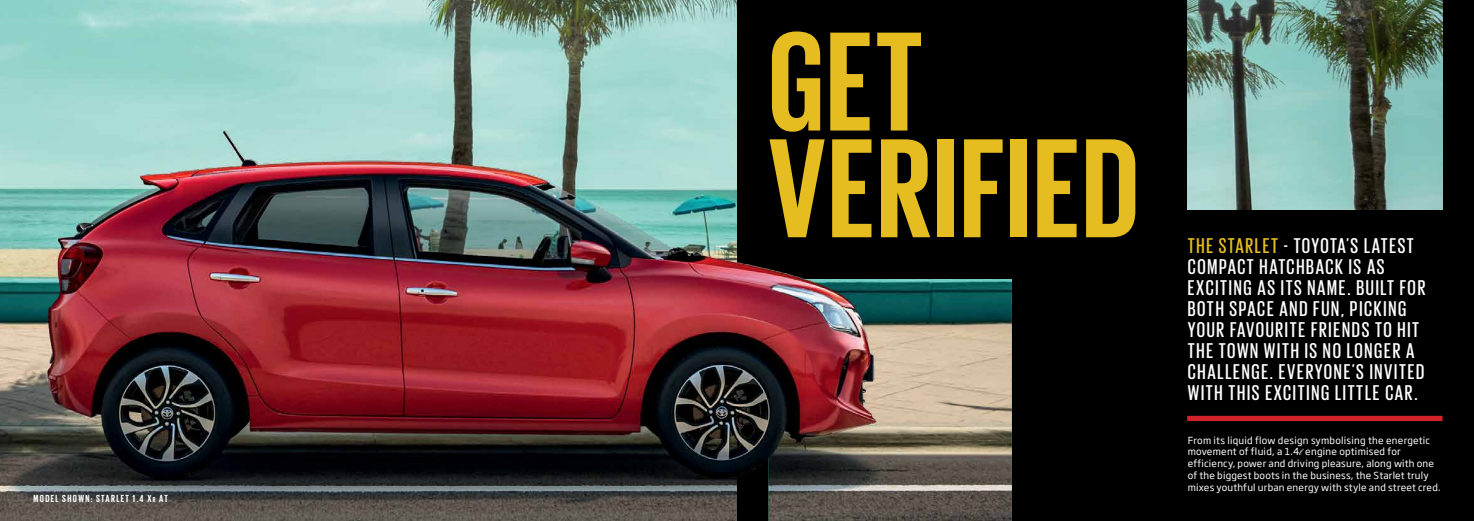
<style>
.page{position:relative;width:1474px;height:521px;background:#fff}
.page>*{position:absolute;margin:0;border:0;box-sizing:border-box;transform-origin:0 0}
.t1{font:700 144.38px/106.7px "Giorgio Sans";letter-spacing:.02em;color:#e6bd21}
.t2{font:500 21.88px/21px "Giorgio Sans";letter-spacing:.08em;color:#fff}
.t3{font:700 10.5px "Giorgio Sans";letter-spacing:.13em;color:#fff}
.t4{font:9.62px/11.8px "Soho Gothic Pro";letter-spacing:.02em;color:#fff}
.s1{font-size:7.35px}
.s2{color:#e6bd21}
.s3{font-family:"Chopin Script"}
</style>
<div class="page">
<div style="left:0;top:0;width:1473px;height:521px;background:#000"></div>
<img style="left:941px;top:279px;width:70px;height:242px">
<img style="left:1187px;top:0;width:255px;height:210px">
<div style="left:1187px;top:416px;width:255px;height:5px;background:#d2232a"></div>
<img style="left:0;top:0;width:941px;height:521px">
<p class="t3" style="left:34px;top:493px;width:136px">MODEL SHOWN: STARLET 1.4 X<span class="s1">r</span> AT</p>
<h1 class="t1" style="left:768px;top:24px;width:372px">GET<br>VERIFIED</h1>
<h2 class="t2" style="left:1187px;top:234px;width:239px"><span class="s2">THE STARLET</span> - TOYOTA’S LATEST<br>COMPACT HATCHBACK IS AS<br>EXCITING AS ITS NAME. BUILT FOR<br>BOTH SPACE AND FUN, PICKING<br>YOUR FAVOURITE FRIENDS TO HIT<br>THE TOWN WITH IS NO LONGER A<br>CHALLENGE. EVERYONE’S INVITED<br>WITH THIS EXCITING LITTLE CAR.</h2>
<p class="t4" style="left:1187px;top:433px;width:254px">From its liquid flow design symbolising the energetic movement of fluid, a 1.4<span class="s3">l</span> engine optimised for efficiency, power and driving pleasure, along with one of the biggest boots in the business, the Starlet truly mixes youthful urban energy with style and street cred.</p>
</div>
